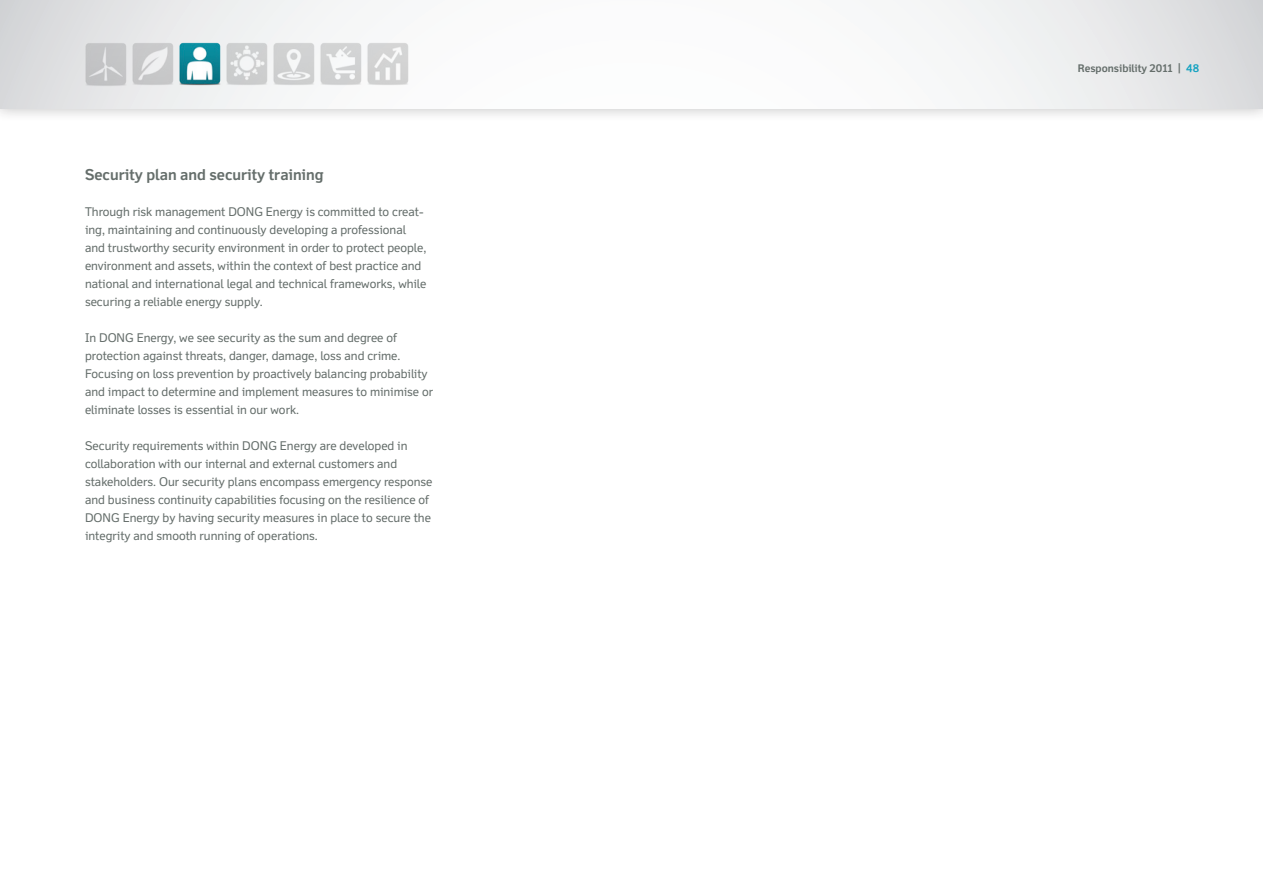
<style>
.page{position:relative;width:1263px;height:893px;background:#fff}
.page>*{position:absolute;margin:0;border:0;box-sizing:border-box;transform-origin:0 0}
.t1{font:700 15px "Felbridge DONG Energy";color:#656e6b}
.t2{font:12px/18px "Felbridge DONG Energy";color:#656e6b}
.t3{font:700 10.5px "Felbridge DONG Energy";color:#656e6b}
.s1{color:#14a2c1}
</style>
<div class="page">
<div style="left:0;top:0;width:1263px;height:122px;background:#231f20;opacity:.3"></div>
<svg style="left:0;top:0;width:1263px;height:108px"></svg>
<img style="left:79px;top:39px;width:47px;height:51px">
<img style="left:318px;top:39px;width:43px;height:51px">
<img style="left:271px;top:39px;width:47px;height:51px">
<img style="left:224px;top:39px;width:47px;height:51px">
<img style="left:361px;top:39px;width:51px;height:51px">
<img style="left:177px;top:39px;width:47px;height:51px">
<img style="left:126px;top:39px;width:51px;height:51px">
<p class="t1" style="left:85px;top:165px;width:240px">Security plan and security training</p>
<p class="t2" style="left:85px;top:203px;width:343px">Through risk management DONG Energy is committed to creat&shy;ing, maintaining and continuously developing a professional and trustworthy security environment in order to protect people, environment and assets, within the context of best practice and national and international legal and technical frameworks, while securing a reliable energy supply.</p>
<p class="t2" style="left:85px;top:329px;width:350px">In DONG Energy, we see security as the sum and degree of protection against threats, danger, damage, loss and crime.<br>Focusing on loss prevention by proactively balancing probability and impact to determine and implement measures to minimise or eliminate losses is essential in our work.</p>
<p class="t2" style="left:85px;top:437px;width:349px">Security requirements within DONG Energy are developed in collaboration with our internal and external customers and stakeholders. Our security plans encompass emergency response and business continuity capabilities focusing on the resilience of DONG Energy by having security measures in place to secure the integrity and smooth running of operations.</p>
<p class="t3" style="left:1078px;top:62px;width:123px">Responsibility 2011 | <span class="s1">48</span></p>
</div>
